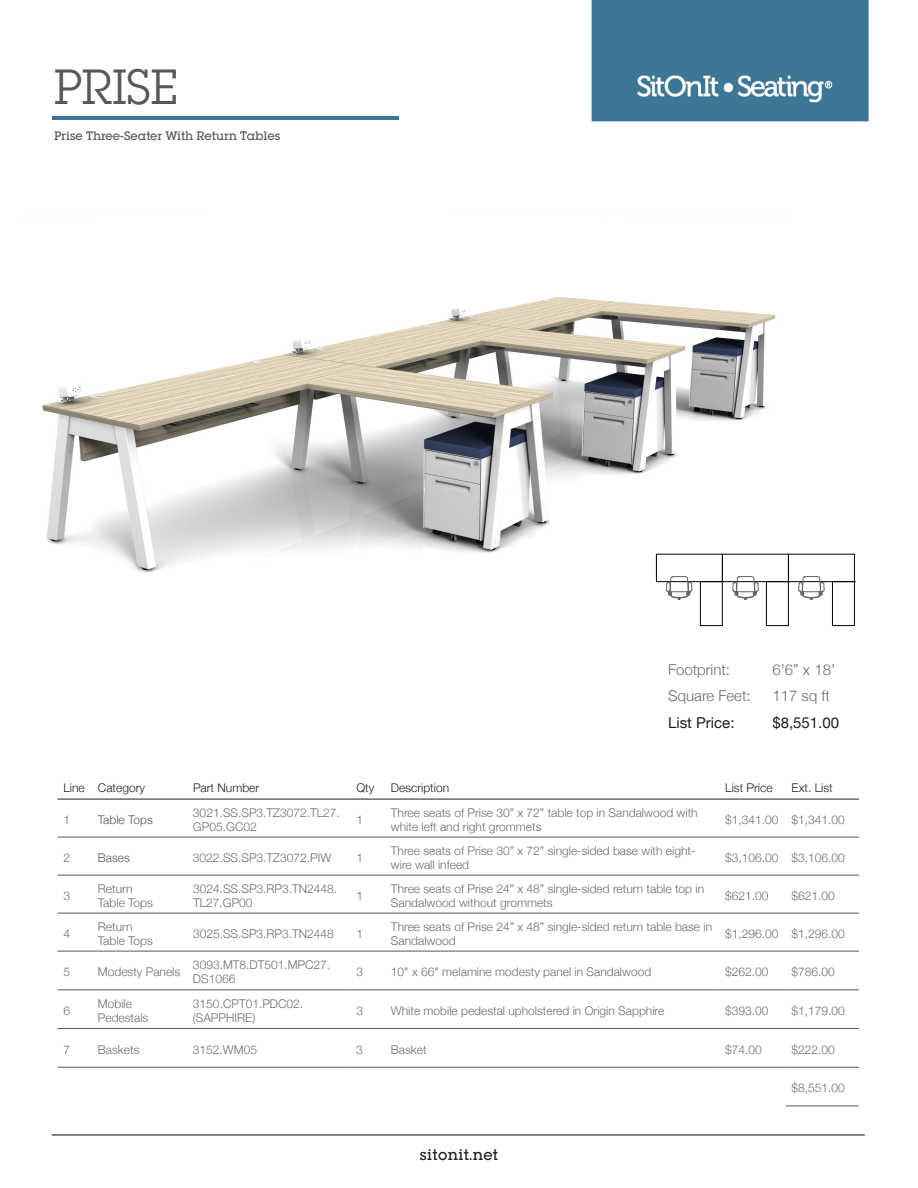
<style>
.page{position:relative;width:918px;height:1188px;background:#fff}
.page>*{position:absolute;margin:0;border:0;box-sizing:border-box;transform-origin:0 0}
.t1{font:48px "Lubalin Graph Std";color:#57585a}
.t2{font:300 15px "Helvetica Neue";color:#6c6d70}
.t3{font:15px "Helvetica Neue";color:#231f20}
.t4{font:500 15px "Lubalin Graph Std";letter-spacing:.025em;color:#231f20}
.Table_copy_gray{font:300 12px/14.4px "Helvetica Neue";color:#6c6d70}
.t5{font:300 12px "Helvetica Neue";color:#231f20}
.t6{font:500 12px "Lubalin Graph Std";color:#57585a}
.Table_copy_gray-2{font:300 12px "Helvetica Neue";color:#57585a}
</style>
<div class="page">
<hr style="left:52px;top:1134px;width:813px;height:2px;background:#57585a">
<img style="left:42px;top:297px;width:744px;height:330px">
<div style="left:656px;top:554px;width:67px;height:28px;border:1px solid #000"></div>
<div style="left:722px;top:554px;width:67px;height:28px;border:1px solid #000"></div>
<div style="left:788px;top:554px;width:67px;height:28px;border:1px solid #000"></div>
<div style="left:700px;top:581px;width:23px;height:45px;border:1px solid #000"></div>
<div style="left:766px;top:581px;width:23px;height:45px;border:1px solid #000"></div>
<div style="left:832px;top:581px;width:23px;height:45px;border:1px solid #000"></div>
<svg style="left:666px;top:577px;width:26px;height:23px"></svg>
<svg style="left:733px;top:577px;width:25px;height:23px"></svg>
<svg style="left:799px;top:577px;width:25px;height:23px"></svg>
<hr style="left:58px;top:837px;width:34px;height:1px;background:#57585a">
<hr style="left:92px;top:837px;width:95px;height:1px;background:#57585a">
<hr style="left:187px;top:837px;width:163px;height:1px;background:#57585a">
<hr style="left:350px;top:837px;width:35px;height:1px;background:#57585a">
<hr style="left:385px;top:837px;width:334px;height:1px;background:#57585a">
<hr style="left:719px;top:837px;width:67px;height:1px;background:#57585a">
<hr style="left:786px;top:837px;width:73px;height:1px;background:#57585a">
<hr style="left:58px;top:875px;width:34px;height:1px;background:#57585a">
<hr style="left:92px;top:875px;width:95px;height:1px;background:#57585a">
<hr style="left:187px;top:875px;width:163px;height:1px;background:#57585a">
<hr style="left:350px;top:875px;width:35px;height:1px;background:#57585a">
<hr style="left:385px;top:875px;width:334px;height:1px;background:#57585a">
<hr style="left:719px;top:875px;width:67px;height:1px;background:#57585a">
<hr style="left:786px;top:875px;width:73px;height:1px;background:#57585a">
<hr style="left:58px;top:913px;width:34px;height:1px;background:#57585a">
<hr style="left:92px;top:913px;width:95px;height:1px;background:#57585a">
<hr style="left:187px;top:913px;width:163px;height:1px;background:#57585a">
<hr style="left:350px;top:913px;width:35px;height:1px;background:#57585a">
<hr style="left:385px;top:913px;width:334px;height:1px;background:#57585a">
<hr style="left:719px;top:913px;width:67px;height:1px;background:#57585a">
<hr style="left:786px;top:913px;width:73px;height:1px;background:#57585a">
<hr style="left:58px;top:951px;width:34px;height:1px;background:#57585a">
<hr style="left:92px;top:951px;width:95px;height:1px;background:#57585a">
<hr style="left:187px;top:951px;width:163px;height:1px;background:#57585a">
<hr style="left:350px;top:951px;width:35px;height:1px;background:#57585a">
<hr style="left:385px;top:951px;width:334px;height:1px;background:#57585a">
<hr style="left:719px;top:951px;width:67px;height:1px;background:#57585a">
<hr style="left:786px;top:951px;width:73px;height:1px;background:#57585a">
<hr style="left:58px;top:990px;width:34px;height:1px;background:#57585a">
<hr style="left:92px;top:990px;width:95px;height:1px;background:#57585a">
<hr style="left:187px;top:990px;width:163px;height:1px;background:#57585a">
<hr style="left:350px;top:990px;width:35px;height:1px;background:#57585a">
<hr style="left:385px;top:990px;width:334px;height:1px;background:#57585a">
<hr style="left:719px;top:990px;width:67px;height:1px;background:#57585a">
<hr style="left:786px;top:990px;width:73px;height:1px;background:#57585a">
<hr style="left:58px;top:1028px;width:34px;height:1px;background:#57585a">
<hr style="left:92px;top:1028px;width:95px;height:1px;background:#57585a">
<hr style="left:187px;top:1028px;width:163px;height:1px;background:#57585a">
<hr style="left:350px;top:1028px;width:35px;height:1px;background:#57585a">
<hr style="left:385px;top:1028px;width:334px;height:1px;background:#57585a">
<hr style="left:719px;top:1028px;width:67px;height:1px;background:#57585a">
<hr style="left:786px;top:1028px;width:73px;height:1px;background:#57585a">
<hr style="left:58px;top:1067px;width:34px;height:1px;background:#57585a">
<hr style="left:92px;top:1067px;width:95px;height:1px;background:#57585a">
<hr style="left:187px;top:1067px;width:163px;height:1px;background:#57585a">
<hr style="left:350px;top:1067px;width:35px;height:1px;background:#57585a">
<hr style="left:385px;top:1067px;width:334px;height:1px;background:#57585a">
<hr style="left:719px;top:1067px;width:67px;height:1px;background:#57585a">
<hr style="left:786px;top:1067px;width:73px;height:1px;background:#57585a">
<hr style="left:786px;top:1106px;width:73px;height:1px;background:#57585a">
<hr style="left:58px;top:799px;width:34px;height:1px;background:#231f20">
<hr style="left:92px;top:799px;width:95px;height:1px;background:#231f20">
<hr style="left:187px;top:799px;width:163px;height:1px;background:#231f20">
<hr style="left:350px;top:799px;width:35px;height:1px;background:#231f20">
<hr style="left:385px;top:799px;width:334px;height:1px;background:#231f20">
<hr style="left:719px;top:799px;width:67px;height:1px;background:#231f20">
<hr style="left:786px;top:799px;width:73px;height:1px;background:#231f20">
<img style="left:591px;top:0;width:278px;height:122px">
<img style="left:53px;top:116px;width:346px;height:4px">
<p class="t1" style="left:54px;top:57px;width:125px">PRISE</p>
<p class="t6" style="left:54px;top:128px;width:228px">Prise Three-Seater With Return Tables</p>
<p class="t2" style="left:668px;top:657px;width:63px">Footprint:</p>
<p class="t2" style="left:772px;top:657px;width:64px">6’6” x 18’</p>
<p class="t2" style="left:668px;top:684px;width:84px">Square Feet:</p>
<p class="t2" style="left:772px;top:684px;width:59px">117 sq ft</p>
<p class="t3" style="left:668px;top:711px;width:68px">List Price:</p>
<p class="t3" style="left:772px;top:711px;width:68px">$8,551.00</p>
<p class="t5" style="left:64px;top:778px;width:23px">Line</p>
<p class="t5" style="left:98px;top:778px;width:49px">Category</p>
<p class="t5" style="left:193px;top:778px;width:68px">Part Number</p>
<p class="t5" style="left:356px;top:778px;width:19px">Qty</p>
<p class="t5" style="left:391px;top:778px;width:60px">Description</p>
<p class="t5" style="left:725px;top:778px;width:49px">List Price</p>
<p class="t5" style="left:792px;top:778px;width:43px">Ext. List</p>
<p class="Table_copy_gray" style="left:64px;top:812px;width:8px">1</p>
<p class="Table_copy_gray-2" style="left:98px;top:810px;width:56px">Table Tops</p>
<p class="Table_copy_gray" style="left:193px;top:804px;width:148px">3021.SS.SP3.TZ3072.TL27.<br>GP05.GC02</p>
<p class="Table_copy_gray" style="left:356px;top:812px;width:8px">1</p>
<p class="Table_copy_gray" style="left:391px;top:804px;width:308px">Three seats of Prise 30” x 72” table top in Sandalwood with white left and right grommets</p>
<p class="Table_copy_gray" style="left:725px;top:812px;width:55px">$1,341.00</p>
<p class="Table_copy_gray" style="left:792px;top:812px;width:55px">$1,341.00</p>
<p class="Table_copy_gray" style="left:64px;top:850px;width:8px">2</p>
<p class="Table_copy_gray-2" style="left:98px;top:848px;width:34px">Bases</p>
<p class="Table_copy_gray" style="left:193px;top:850px;width:140px">3022.SS.SP3.TZ3072.PIW</p>
<p class="Table_copy_gray" style="left:356px;top:850px;width:8px">1</p>
<p class="Table_copy_gray" style="left:391px;top:842px;width:306px">Three seats of Prise 30” x 72” single-sided base with eight&shy;wire wall infeed</p>
<p class="Table_copy_gray" style="left:725px;top:850px;width:55px">$3,106.00</p>
<p class="Table_copy_gray" style="left:792px;top:850px;width:55px">$3,106.00</p>
<p class="Table_copy_gray" style="left:64px;top:888px;width:8px">3</p>
<p class="Table_copy_gray" style="left:98px;top:880px;width:56px">Return<br>Table Tops</p>
<p class="Table_copy_gray" style="left:193px;top:880px;width:146px">3024.SS.SP3.RP3.TN2448.<br>TL27.GP00</p>
<p class="Table_copy_gray" style="left:356px;top:888px;width:8px">1</p>
<p class="Table_copy_gray" style="left:391px;top:880px;width:315px">Three seats of Prise 24” x 48” single-sided return table top in<br>Sandalwood without grommets</p>
<p class="Table_copy_gray" style="left:725px;top:888px;width:45px">$621.00</p>
<p class="Table_copy_gray" style="left:792px;top:888px;width:45px">$621.00</p>
<p class="Table_copy_gray" style="left:64px;top:926px;width:8px">4</p>
<p class="Table_copy_gray" style="left:98px;top:918px;width:56px">Return<br>Table Tops</p>
<p class="Table_copy_gray" style="left:193px;top:926px;width:142px">3025.SS.SP3.RP3.TN2448</p>
<p class="Table_copy_gray" style="left:356px;top:926px;width:8px">1</p>
<p class="Table_copy_gray" style="left:391px;top:918px;width:323px">Three seats of Prise 24” x 48” single-sided return table base in<br>Sandalwood</p>
<p class="Table_copy_gray" style="left:725px;top:926px;width:55px">$1,296.00</p>
<p class="Table_copy_gray" style="left:792px;top:926px;width:55px">$1,296.00</p>
<p class="Table_copy_gray" style="left:64px;top:964px;width:8px">5</p>
<p class="Table_copy_gray" style="left:98px;top:964px;width:84px">Modesty Panels</p>
<p class="Table_copy_gray" style="left:193px;top:957px;width:139px">3093.MT8.DT501.MPC27.<br>DS1066</p>
<p class="Table_copy_gray" style="left:356px;top:964px;width:8px">3</p>
<p class="Table_copy_gray" style="left:391px;top:964px;width:262px">10" x 66" melamine modesty panel in Sandalwood</p>
<p class="Table_copy_gray" style="left:725px;top:964px;width:45px">$262.00</p>
<p class="Table_copy_gray" style="left:792px;top:964px;width:45px">$786.00</p>
<p class="Table_copy_gray" style="left:64px;top:1003px;width:8px">6</p>
<p class="Table_copy_gray" style="left:98px;top:995px;width:52px">Mobile<br>Pedestals</p>
<p class="Table_copy_gray" style="left:193px;top:995px;width:112px">3150.CPT01.PDC02. (SAPPHIRE)</p>
<p class="Table_copy_gray" style="left:356px;top:1003px;width:8px">3</p>
<p class="Table_copy_gray" style="left:391px;top:1003px;width:275px">White mobile pedestal upholstered in Origin Sapphire</p>
<p class="Table_copy_gray" style="left:725px;top:1003px;width:45px">$393.00</p>
<p class="Table_copy_gray" style="left:792px;top:1003px;width:55px">$1,179.00</p>
<p class="Table_copy_gray" style="left:64px;top:1041px;width:8px">7</p>
<p class="Table_copy_gray" style="left:98px;top:1041px;width:43px">Baskets</p>
<p class="Table_copy_gray" style="left:193px;top:1041px;width:66px">3152.WM05</p>
<p class="Table_copy_gray" style="left:356px;top:1041px;width:8px">3</p>
<p class="Table_copy_gray" style="left:391px;top:1041px;width:37px">Basket</p>
<p class="Table_copy_gray" style="left:725px;top:1041px;width:38px">$74.00</p>
<p class="Table_copy_gray" style="left:792px;top:1041px;width:45px">$222.00</p>
<p class="Table_copy_gray" style="left:792px;top:1080px;width:55px">$8,551.00</p>
<p class="t4" style="left:420px;top:1145px;width:80px">sitonit.net</p>
</div>
